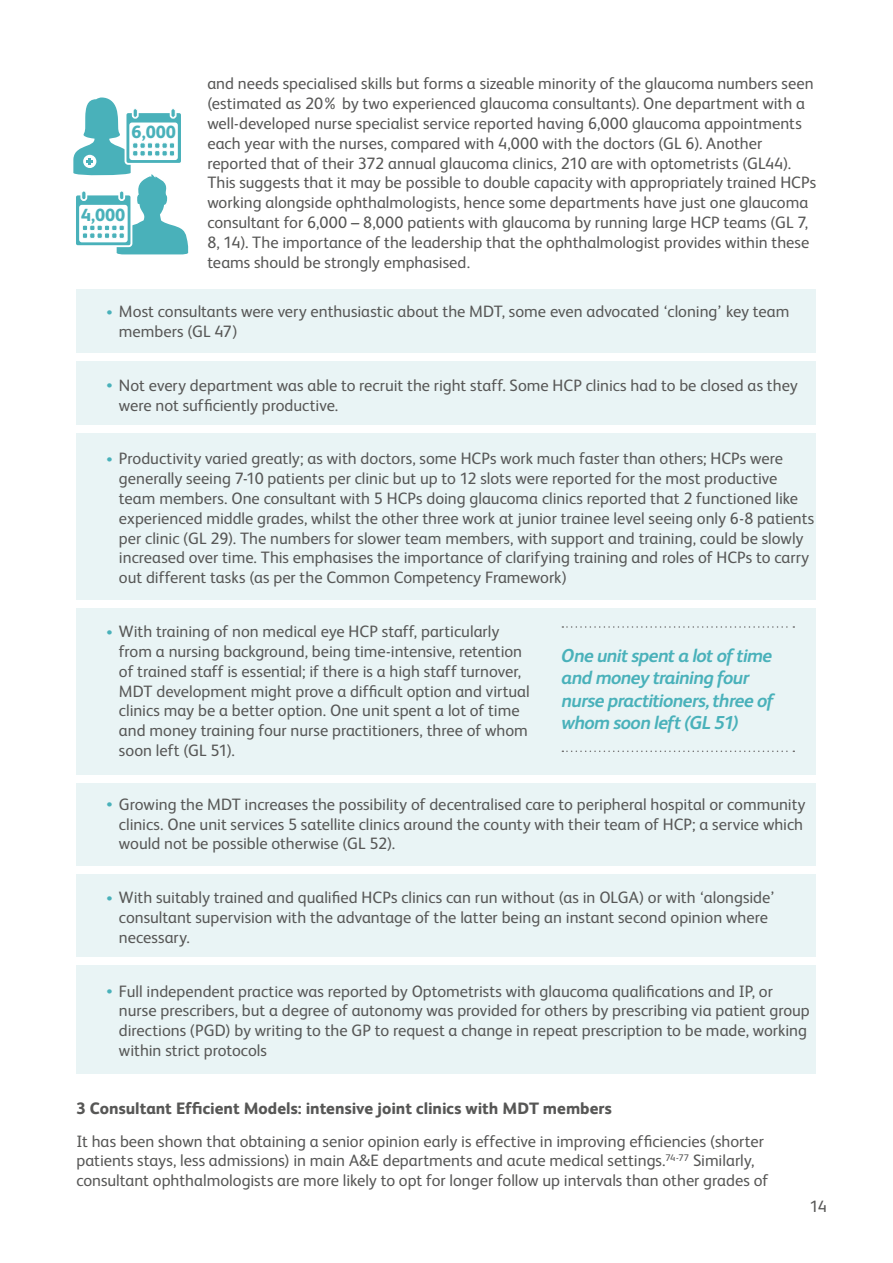
<style>
.page{position:relative;width:893px;height:1263px;background:#fff}
.page>*{position:absolute;margin:0;border:0;box-sizing:border-box;transform-origin:0 0}
.t1{font:italic 700 18.75px/22.5px "FS Albert";letter-spacing:-.03em;color:#49b1ba}
.t2{font:800 17.7px "FS Albert";color:#49b1ba}
.t3{font:16.5px/19.8px "FS Albert";color:#575756}
.t4{font:800 16.5px "FS Albert";color:#575756}
.s1{font-size:13.5px;color:#49b1ba}
</style>
<div class="page">
<div style="left:77px;top:289px;width:739px;height:64px;background:#e9f4f5"></div>
<div style="left:77px;top:361px;width:739px;height:64px;background:#e9f4f5"></div>
<div style="left:77px;top:434px;width:739px;height:166px;background:#e9f4f5"></div>
<div style="left:77px;top:608px;width:739px;height:167px;background:#e9f4f5"></div>
<div style="left:77px;top:783px;width:739px;height:83px;background:#e9f4f5"></div>
<div style="left:77px;top:874px;width:739px;height:83px;background:#e9f4f5"></div>
<div style="left:77px;top:965px;width:739px;height:109px;background:#e9f4f5"></div>
<svg style="left:562px;top:626px;width:232px;height:2px"></svg>
<svg style="left:562px;top:750px;width:232px;height:2px"></svg>
<svg style="left:73px;top:97px;width:116px;height:158px"></svg>
<div style="left:81px;top:191px;width:5px;height:9px;border:1px solid #fff;border-radius:2px"></div>
<p class="t3" style="left:207px;top:74px;width:610px">and needs specialised skills but forms a sizeable minority of the glaucoma numbers seen (estimated as 20% by two experienced glaucoma consultants). One department with a well-developed nurse specialist service reported having 6,000 glaucoma appointments each year with the nurses, compared with 4,000 with the doctors (GL 6). Another reported that of their 372 annual glaucoma clinics, 210 are with optometrists (GL44).<br>This suggests that it may be possible to double capacity with appropriately trained HCPs working alongside ophthalmologists, hence some departments have just one glaucoma consultant for 6,000 – 8,000 patients with glaucoma by running large HCP teams (GL 7, 8, 14). The importance of the leadership that the ophthalmologist provides within these teams should be strongly emphasised.</p>
<p class="t3" style="left:119px;top:302px;width:672px;text-indent:-13px"><span class="s1">•</span> Most consultants were very enthusiastic about the MDT, some even advocated ‘cloning’ key team members (GL 47)</p>
<p class="t3" style="left:119px;top:375px;width:680px;text-indent:-13px"><span class="s1">•</span> Not every department was able to recruit the right staff. Some HCP clinics had to be closed as they were not sufficiently productive.</p>
<p class="t3" style="left:119px;top:449px;width:697px;text-indent:-13px"><span class="s1">•</span> Productivity varied greatly; as with doctors, some HCPs work much faster than others; HCPs were generally seeing 7-10 patients per clinic but up to 12 slots were reported for the most productive team members. One consultant with 5 HCPs doing glaucoma clinics reported that 2 functioned like experienced middle grades, whilst the other three work at junior trainee level seeing only 6-8 patients per clinic (GL 29). The numbers for slower team members, with support and training, could be slowly increased over time. This emphasises the importance of clarifying training and roles of HCPs to carry out different tasks (as per the Common Competency Framework)</p>
<p class="t3" style="left:119px;top:621px;width:412px;text-indent:-13px"><span class="s1">•</span> With training of non medical eye HCP staff, particularly from a nursing background, being time-intensive, retention of trained staff is essential; if there is a high staff turnover, MDT development might prove a difficult option and virtual clinics may be a better option. One unit spent a lot of time and money training four nurse practitioners, three of whom soon left (GL 51).</p>
<p class="t3" style="left:119px;top:794px;width:688px;text-indent:-13px"><span class="s1">•</span> Growing the MDT increases the possibility of decentralised care to peripheral hospital or community clinics. One unit services 5 satellite clinics around the county with their team of HCP; a service which would not be possible otherwise (GL 52).</p>
<p class="t3" style="left:119px;top:887px;width:658px;text-indent:-13px"><span class="s1">•</span> With suitably trained and qualified HCPs clinics can run without (as in OLGA) or with ‘alongside’ consultant supervision with the advantage of the latter being an instant second opinion where necessary.</p>
<p class="t3" style="left:119px;top:981px;width:692px;text-indent:-13px"><span class="s1">•</span> Full independent practice was reported by Optometrists with glaucoma qualifications and IP, or nurse prescribers, but a degree of autonomy was provided for others by prescribing via patient group directions (PGD) by writing to the GP to request a change in repeat prescription to be made, working within strict protocols</p>
<p class="t2" style="left:132px;top:122px;width:46px">6,000</p>
<p class="t2" style="left:81px;top:204px;width:46px">4,000</p>
<p class="t1" style="left:562px;top:644px;width:213px">One unit spent a lot of time and money training four nurse practitioners, three of whom soon left (GL 51)</p>
<p class="t4" style="left:76px;top:1099px;width:537px">3 Consultant Efficient Models: intensive joint clinics with MDT members</p>
<p class="t3" style="left:76px;top:1131px;width:693px">It has been shown that obtaining a senior opinion early is effective in improving efficiencies (shorter patients stays, less admissions) in main A&amp;E departments and acute medical settings.<sup>74-77</sup> Similarly, consultant ophthalmologists are more likely to opt for longer follow up intervals than other grades of</p>
<p class="t3" style="left:810px;top:1196px;width:19px">14</p>
</div>
